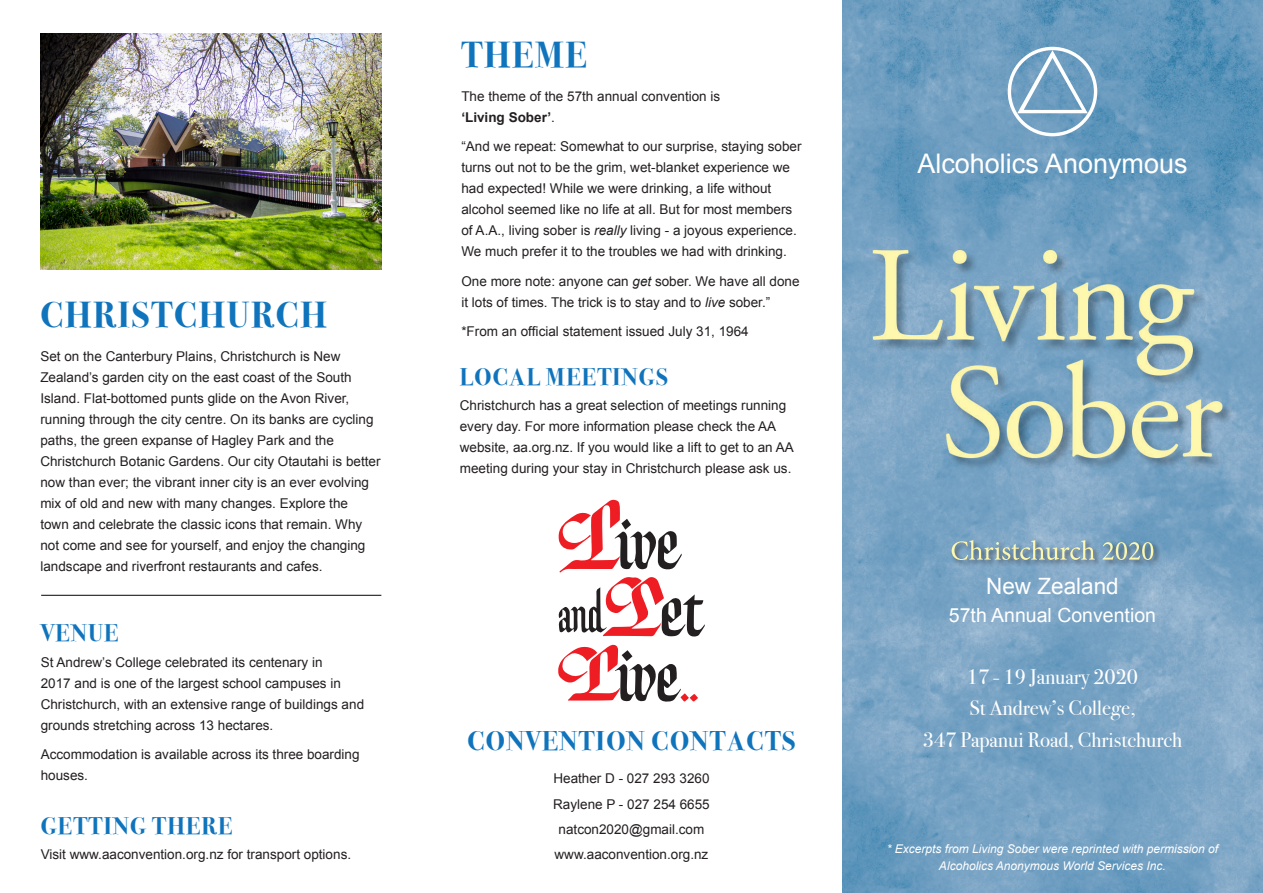
<style>
.page{position:relative;width:1263px;height:893px;background:#fff}
.page>*{position:absolute;margin:0;border:0;box-sizing:border-box;transform-origin:0 0}
.t1{font:700 36px "Bodoni Svty Two ITCTT";letter-spacing:.05em;color:#1074bc}
.t2{font:27px "Arial";color:#fff}
.t3{font:700 27px "Bodoni Svty Two ITCTT";letter-spacing:.05em;color:#1074bc}
.t4{font:700 24px "Bodoni Svty Two ITCTT";letter-spacing:.05em;color:#1074bc}
.t5{font:22.5px "Arial";color:#fff}
.t6{font:21px "Bodoni Svty Two ITCTT";color:#fff}
.t7{font:19.5px "Arial";color:#fff}
.t8{font:13.5px/21px "Arial";color:#231f20}
.t9{font:italic 12px/16.5px "Arial";color:#fff;text-align:center}
.s1{font-weight:700}
.s2{font-style:italic}
</style>
<div class="page">
<img style="left:842px;top:0;width:421px;height:893px">
<svg style="left:1008px;top:47px;width:89px;height:89px"></svg>
<hr style="left:41px;top:595px;width:340px;height:1px;background:#231f20">
<div style="left:950px;top:539px;width:211px;height:28px;background:#231f20;opacity:.6"></div>
<svg style="left:952px;top:540px;width:201px;height:20px;background:#96afb3"></svg>
<img style="left:40px;top:34px;width:342px;height:236px">
<svg style="left:558px;top:644px;width:140px;height:58px"></svg>
<svg style="left:558px;top:499px;width:147px;height:138px"></svg>
<p class="t1" style="left:40px;top:285px;width:288px">CHRISTCHURCH</p>
<p class="t8" style="left:40px;top:346px;width:342px">Set on the Canterbury Plains, Christchurch is New Zealand’s garden city on the east coast of the South Island. Flat-bottomed punts glide on the Avon River, running through the city centre. On its banks are cycling paths, the green expanse of Hagley Park and the Christchurch Botanic Gardens. Our city Otautahi is better now than ever; the vibrant inner city is an ever evolving mix of old and new with many changes. Explore the<br>town and celebrate the classic icons that remain. Why not come and see for yourself, and enjoy the changing landscape and riverfront restaurants and cafes.</p>
<p class="t1" style="left:461px;top:25px;width:127px">THEME</p>
<p class="t8" style="left:461px;top:86px;width:260px">The theme of the 57th annual convention is <span class="s1">‘Living Sober’</span>.</p>
<p class="t8" style="left:461px;top:136px;width:342px">“And we repeat: Somewhat to our surprise, staying sober turns out not to be the grim, wet-blanket experience we had expected! While we were drinking, a life without alcohol seemed like no life at all. But for most members of A.A., living sober is <span class="s2">really</span> living - a joyous experience.<br>We much prefer it to the troubles we had with drinking.</p>
<p class="t8" style="left:461px;top:271px;width:340px">One more note: anyone can <span class="s2">get</span> sober. We have all done it lots of times. The trick is to stay and to <span class="s2">live</span> sober.”</p>
<p class="t8" style="left:461px;top:321px;width:289px">*From an official statement issued July 31, 1964</p>
<p class="t4" style="left:460px;top:357px;width:210px">LOCAL MEETINGS</p>
<p class="t8" style="left:460px;top:395px;width:335px">Christchurch has a great selection of meetings running every day. For more information please check the AA website, aa.org.nz. If you would like a lift to get to an AA meeting during your stay in Christchurch please ask us.</p>
<p class="t2" style="left:917px;top:146px;width:272px">Alcoholics Anonymous</p>
<p class="t5" style="left:986px;top:571px;width:134px">New Zealand</p>
<p class="t7" style="left:949px;top:602px;width:209px">57th Annual Convention</p>
<p class="t4" style="left:41px;top:613px;width:79px">VENUE</p>
<p class="t8" style="left:41px;top:651px;width:325px">St Andrew’s College celebrated its centenary in<br>2017 and is one of the largest school campuses in Christchurch, with an extensive range of buildings and grounds stretching across 13 hectares.</p>
<p class="t8" style="left:41px;top:744px;width:320px">Accommodation is available across its three boarding houses.</p>
<p class="t4" style="left:41px;top:806px;width:193px">GETTING THERE</p>
<p class="t8" style="left:41px;top:844px;width:312px">Visit www.aaconvention.org.nz for transport options.</p>
<p class="t9" style="left:887px;top:841px;width:333px">* Excerpts from Living Sober were reprinted with permission of<br>Alcoholics Anonymous World Services Inc.</p>
<p class="t6" style="left:967px;top:660px;width:173px">17 - 19 January 2020</p>
<p class="t6" style="left:969px;top:691px;width:167px">St Andrew’s College,</p>
<p class="t6" style="left:923px;top:722px;width:261px">347 Papanui Road, Christchurch</p>
<p class="t3" style="left:467px;top:718px;width:330px">CONVENTION CONTACTS</p>
<p class="t8" style="left:553px;top:768px;width:158px">Heather D - 027 293 3260</p>
<p class="t8" style="left:553px;top:793px;width:158px">Raylene P - 027 254 6655</p>
<p class="t8" style="left:559px;top:819px;width:147px">natcon2020@gmail.com</p>
<p class="t8" style="left:554px;top:844px;width:155px">www.aaconvention.org.nz</p>
</div>
